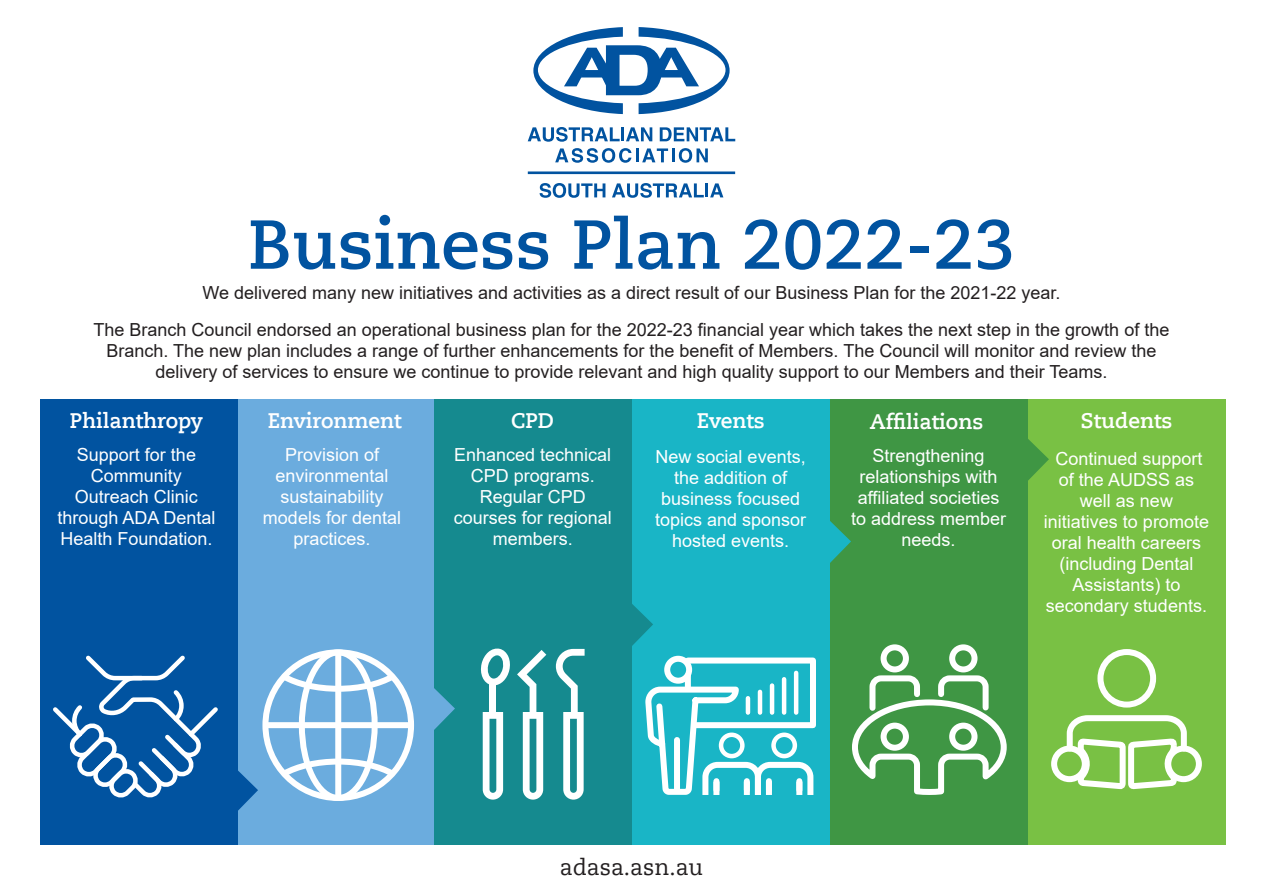
<style>
.page{position:relative;width:1263px;height:893px;background:#fff}
.page>*{position:absolute;margin:0;border:0;box-sizing:border-box;transform-origin:0 0}
.t1{font:700 69px "Caecilia LT Pro 75";color:#0153a0}
.t2{font:22.5px "Caecilia LT Pro 55 Roman";color:#231f20}
.t3{font:700 21px "Caecilia LT Pro 75";color:#fff}
.t4{font:18px/21px "Arial";color:#fff;text-align:center}
.t5{font:18px/37.5px "Arial";color:#231f20;text-align:center}
</style>
<div class="page">
<div style="left:434px;top:399px;width:198px;height:446px;background:#158a8f"></div>
<div style="left:632px;top:399px;width:198px;height:446px;background:#19b5c6"></div>
<div style="left:236px;top:399px;width:198px;height:446px;background:#6bacde"></div>
<div style="left:830px;top:399px;width:197px;height:446px;background:#3f9644"></div>
<div style="left:1027px;top:399px;width:198px;height:446px;background:#79c144"></div>
<div style="left:40px;top:399px;width:198px;height:446px;background:#0153a0"></div>
<svg style="left:412px;top:688px;width:43px;height:54px"></svg>
<div style="left:262px;top:649px;width:152px;height:152px;border:6px solid #fff;border-radius:50%"></div>
<div style="left:299px;top:649px;width:79px;height:152px;border:6px solid #fff;border-radius:50%"></div>
<svg style="left:276px;top:668px;width:125px;height:27px"></svg>
<svg style="left:276px;top:755px;width:125px;height:27px"></svg>
<div style="left:265px;top:722px;width:146px;height:6px;background:#fff"></div>
<div style="left:335px;top:652px;width:6px;height:146px;background:#fff"></div>
<svg style="left:517px;top:650px;width:29px;height:150px"></svg>
<svg style="left:483px;top:712px;width:20px;height:88px"></svg>
<div style="left:489px;top:682px;width:7px;height:33px;background:#fff"></div>
<svg style="left:480px;top:648px;width:30px;height:37px"></svg>
<svg style="left:556px;top:649px;width:29px;height:151px"></svg>
<svg style="left:632px;top:417px;width:417px;height:381px"></svg>
<div style="left:766px;top:785px;width:6px;height:7px;background:#fff"></div>
<div style="left:796px;top:785px;width:6px;height:7px;background:#fff"></div>
<div style="left:766px;top:781px;width:6px;height:9px;background:#fff"></div>
<div style="left:796px;top:781px;width:6px;height:9px;background:#fff"></div>
<div style="left:685px;top:675px;width:6px;height:13px;background:#fff"></div>
<hr style="left:746px;top:698px;width:4px;height:14px;background:#fff">
<hr style="left:758px;top:692px;width:4px;height:20px;background:#fff">
<hr style="left:770px;top:685px;width:4px;height:27px;background:#fff">
<hr style="left:782px;top:679px;width:4px;height:33px;background:#fff">
<hr style="left:794px;top:673px;width:4px;height:39px;background:#fff">
<svg style="left:53px;top:655px;width:205px;height:156px"></svg>
<div style="left:1097px;top:649px;width:59px;height:59px;border:6px solid #fff;border-radius:50%"></div>
<div style="left:1165px;top:745px;width:37px;height:37px;border:6px solid #fff;border-radius:50%"></div>
<div style="left:1051px;top:745px;width:37px;height:37px;border:6px solid #fff;border-radius:50%"></div>
<svg style="left:1064px;top:715px;width:126px;height:75px"></svg>
<svg style="left:533px;top:27px;width:197px;height:87px"></svg>
<svg style="left:540px;top:183px;width:65px;height:15px"></svg>
<svg style="left:612px;top:183px;width:92px;height:15px"></svg>
<hr style="left:705px;top:183px;width:3px;height:14px;background:#0153a0">
<svg style="left:710px;top:183px;width:13px;height:14px"></svg>
<svg style="left:528px;top:127px;width:92px;height:15px"></svg>
<hr style="left:621px;top:127px;width:3px;height:14px;background:#0153a0">
<svg style="left:626px;top:127px;width:26px;height:14px"></svg>
<svg style="left:660px;top:127px;width:75px;height:14px"></svg>
<svg style="left:555px;top:148px;width:76px;height:15px"></svg>
<hr style="left:635px;top:148px;width:3px;height:14px;background:#0153a0">
<svg style="left:642px;top:148px;width:26px;height:14px"></svg>
<hr style="left:672px;top:148px;width:3px;height:14px;background:#0153a0">
<svg style="left:679px;top:148px;width:29px;height:15px"></svg>
<hr style="left:528px;top:171px;width:207px;height:3px;background:#0153a0">
<h1 class="t1" style="left:248px;top:198px;width:768px">Business Plan 2022-23</h1>
<p class="t5" style="left:94px;top:273px;width:1077px">We delivered many new initiatives and activities as a direct result of our Business Plan for the 2021-22 year.<br>The Branch Council endorsed an operational business plan for the 2022-23 financial year which takes the next step in the growth of the</p>
<p class="t5" style="left:106px;top:340px;width:1051px;line-height:21px">Branch. The new plan includes a range of further enhancements for the benefit of Members. The Council will monitor and review the delivery of services to ensure we continue to provide relevant and high quality support to our Members and their Teams.</p>
<p class="t3" style="left:70px;top:407px;width:135px">Philanthropy</p>
<p class="t3" style="left:268px;top:407px;width:135px">Environment</p>
<p class="t3" style="left:511px;top:407px;width:45px">CPD</p>
<p class="t3" style="left:697px;top:407px;width:69px">Events</p>
<p class="t3" style="left:870px;top:407px;width:115px">Affiliations</p>
<p class="t3" style="left:1081px;top:407px;width:93px">Students</p>
<p class="t4" style="left:57px;top:444px;width:160px">Support for the<br>Community<br>Outreach Clinic through ADA Dental<br>Health Foundation.</p>
<p class="t4" style="left:263px;top:444px;width:140px">Provision of environmental sustainability models for dental practices.</p>
<p class="t4" style="left:454px;top:444px;width:160px">Enhanced technical<br>CPD programs.<br>Regular CPD courses for regional members.</p>
<p class="t4" style="left:655px;top:446px;width:153px">New social events, the addition of business focused topics and sponsor hosted events.</p>
<p class="t4" style="left:851px;top:445px;width:157px">Strengthening relationships with affiliated societies to address member needs.</p>
<p class="t4" style="left:1044px;top:448px;width:167px">Continued support of the AUDSS as well as new initiatives to promote oral health careers (including Dental<br>Assistants) to secondary students.</p>
<p class="t2" style="left:560px;top:853px;width:145px">adasa.asn.au</p>
</div>
